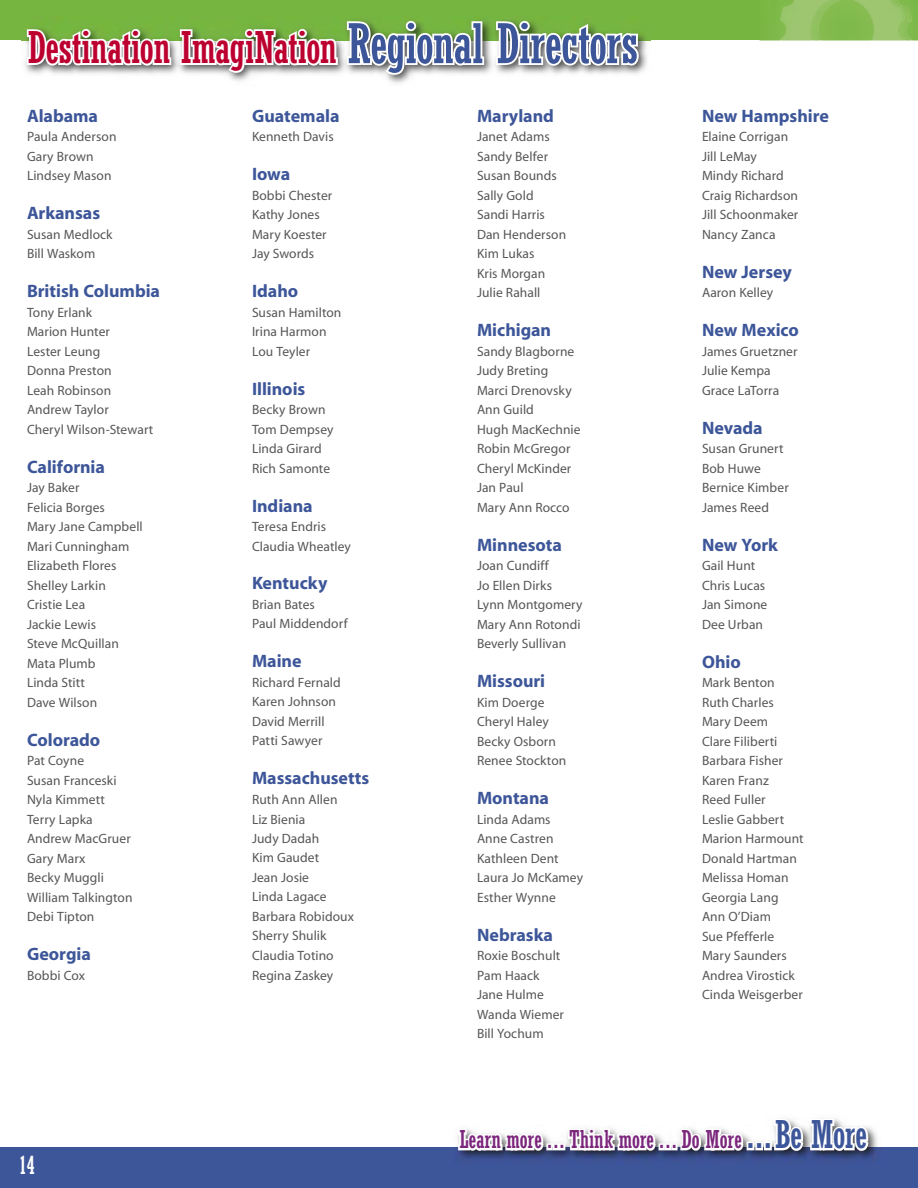
<style>
.page{position:relative;width:918px;height:1188px;background:#fff}
.page>*{position:absolute;margin:0;border:0;box-sizing:border-box;transform-origin:0 0}
.t1{font:condensed 48px "Rockwell B";letter-spacing:-.01em;color:#bc0030}
.t2{font:condensed 27px "Rockwell B";letter-spacing:-.01em;color:#7b267c}
.t3{font:condensed 27px "Rockwell B";color:#fff}
.t4{font:700 18px "Myriad";color:#3d5699}
.t5{font:13.5px/19.5px "Myriad";letter-spacing:.005em;color:#565656}
.s1{font-size:60px;color:#3d5699}
.s2{font-size:42px;color:#3d5699}
</style>
<div class="page">
<div style="left:0;top:0;width:918px;height:40px;background:#77b541"></div>
<img style="left:912px;top:19px;width:2px;height:21px">
<img style="left:760px;top:40px;width:20px;height:1px">
<img style="left:779px;top:24px;width:1px;height:16px">
<img style="left:905px;top:3px;width:4px;height:35px">
<img style="left:787px;top:0;width:108px;height:41px">
<img style="left:906px;top:7px;width:6px;height:31px">
<svg style="left:905px;top:0;width:3px;height:8px"></svg>
<div style="left:783px;top:1px;width:107px;height:38px;background:#9ec670"></div>
<svg style="left:895px;top:38px;width:17px;height:3px"></svg>
<img style="left:890px;top:0;width:15px;height:40px">
<svg style="left:790px;top:0;width:5px;height:6px"></svg>
<img style="left:781px;top:40px;width:32px;height:1px">
<img style="left:780px;top:7px;width:7px;height:33px">
<svg style="left:899px;top:20px;width:13px;height:6px"></svg>
<img style="left:813px;top:40px;width:26px;height:1px">
<img style="left:857px;top:40px;width:15px;height:1px">
<img style="left:814px;top:0;width:61px;height:40px">
<div style="left:0;top:1148px;width:918px;height:40px;background:#3d5699"></div>
<img style="left:22px;top:22px;width:629px;height:61px">
<svg style="left:25px;top:20px;width:461px;height:57px"></svg>
<svg style="left:494px;top:20px;width:147px;height:48px"></svg>
<img style="left:454px;top:1127px;width:426px;height:33px">
<svg style="left:456px;top:1127px;width:89px;height:32px"></svg>
<div style="left:546px;top:1143px;width:7px;height:7px;border:4px solid #fff"></div>
<div style="left:553px;top:1143px;width:6px;height:7px;border:4px solid #fff"></div>
<div style="left:559px;top:1143px;width:6px;height:7px;border:4px solid #fff"></div>
<svg style="left:566px;top:1127px;width:92px;height:32px"></svg>
<div style="left:659px;top:1143px;width:6px;height:7px;border:4px solid #fff"></div>
<div style="left:665px;top:1143px;width:6px;height:7px;border:4px solid #fff"></div>
<div style="left:671px;top:1143px;width:7px;height:7px;border:4px solid #fff"></div>
<svg style="left:679px;top:1127px;width:66px;height:33px"></svg>
<div style="left:747px;top:1142px;width:7px;height:8px;border:4px solid #fff"></div>
<div style="left:755px;top:1142px;width:8px;height:8px;border:4px solid #fff"></div>
<div style="left:764px;top:1142px;width:8px;height:8px;border:4px solid #fff"></div>
<svg style="left:771px;top:1118px;width:99px;height:42px"></svg>
<h1 class="t1" style="left:27px;top:15px;width:613px">Destination ImagiNation <span class="s1">Regional Directors</span></h1>
<h3 class="t4" style="left:27px;top:106px;width:73px">Alabama</h3>
<p class="t5" style="left:27px;top:127px;width:91px">Paula Anderson<br>Gary Brown<br>Lindsey Mason</p>
<h3 class="t4" style="left:27px;top:204px;width:75px">Arkansas</h3>
<p class="t5" style="left:27px;top:225px;width:87px">Susan Medlock<br>Bill Waskom</p>
<h3 class="t4" style="left:27px;top:282px;width:135px">British Columbia</h3>
<p class="t5" style="left:27px;top:303px;width:128px">Tony Erlank<br>Marion Hunter<br>Lester Leung<br>Donna Preston<br>Leah Robinson<br>Andrew Taylor<br>Cheryl Wilson-Stewart</p>
<h3 class="t4" style="left:27px;top:457px;width:79px">California</h3>
<p class="t5" style="left:27px;top:478px;width:117px">Jay Baker<br>Felicia Borges<br>Mary Jane Campbell<br>Mari Cunningham<br>Elizabeth Flores<br>Shelley Larkin<br>Cristie Lea<br>Jackie Lewis<br>Steve McQuillan<br>Mata Plumb<br>Linda Stitt<br>Dave Wilson</p>
<h3 class="t4" style="left:27px;top:730px;width:75px">Colorado</h3>
<p class="t5" style="left:27px;top:751px;width:107px">Pat Coyne<br>Susan Franceski<br>Nyla Kimmett<br>Terry Lapka<br>Andrew MacGruer<br>Gary Marx<br>Becky Muggli<br>William Talkington<br>Debi Tipton</p>
<h3 class="t4" style="left:27px;top:945px;width:66px">Georgia</h3>
<p class="t5" style="left:27px;top:966px;width:60px">Bobbi Cox</p>
<h3 class="t4" style="left:252px;top:106px;width:89px">Guatemala</h3>
<p class="t5" style="left:252px;top:127px;width:83px">Kenneth Davis</p>
<h3 class="t4" style="left:252px;top:165px;width:40px">Iowa</h3>
<p class="t5" style="left:252px;top:186px;width:82px">Bobbi Chester<br>Kathy Jones<br>Mary Koester<br>Jay Swords</p>
<h3 class="t4" style="left:252px;top:282px;width:48px">Idaho</h3>
<p class="t5" style="left:252px;top:303px;width:91px">Susan Hamilton<br>Irina Harmon<br>Lou Teyler</p>
<h3 class="t4" style="left:252px;top:379px;width:55px">Illinois</h3>
<p class="t5" style="left:252px;top:400px;width:83px">Becky Brown<br>Tom Dempsey<br>Linda Girard<br>Rich Samonte</p>
<h3 class="t4" style="left:252px;top:496px;width:62px">Indiana</h3>
<p class="t5" style="left:252px;top:517px;width:100px">Teresa Endris<br>Claudia Wheatley</p>
<h3 class="t4" style="left:252px;top:574px;width:77px">Kentucky</h3>
<p class="t5" style="left:252px;top:595px;width:97px">Brian Bates<br>Paul Middendorf</p>
<h3 class="t4" style="left:252px;top:652px;width:51px">Maine</h3>
<p class="t5" style="left:252px;top:673px;width:90px">Richard Fernald<br>Karen Johnson<br>David Merrill<br>Patti Sawyer</p>
<h3 class="t4" style="left:252px;top:769px;width:119px">Massachusetts</h3>
<p class="t5" style="left:252px;top:790px;width:104px">Ruth Ann Allen<br>Liz Bienia<br>Judy Dadah<br>Kim Gaudet<br>Jean Josie<br>Linda Lagace<br>Barbara Robidoux<br>Sherry Shulik<br>Claudia Totino<br>Regina Zaskey</p>
<h3 class="t4" style="left:477px;top:106px;width:78px">Maryland</h3>
<p class="t5" style="left:477px;top:127px;width:91px">Janet Adams<br>Sandy Belfer<br>Susan Bounds<br>Sally Gold<br>Sandi Harris<br>Dan Henderson<br>Kim Lukas<br>Kris Morgan<br>Julie Rahall</p>
<h3 class="t4" style="left:477px;top:321px;width:76px">Michigan</h3>
<p class="t5" style="left:477px;top:342px;width:105px">Sandy Blagborne<br>Judy Breting<br>Marci Drenovsky<br>Ann Guild<br>Hugh MacKechnie<br>Robin McGregor<br>Cheryl McKinder<br>Jan Paul<br>Mary Ann Rocco</p>
<h3 class="t4" style="left:477px;top:535px;width:86px">Minnesota</h3>
<p class="t5" style="left:477px;top:556px;width:107px">Joan Cundiff<br>Jo Ellen Dirks<br>Lynn Montgomery<br>Mary Ann Rotondi<br>Beverly Sullivan</p>
<h3 class="t4" style="left:477px;top:672px;width:70px">Missouri</h3>
<p class="t5" style="left:477px;top:693px;width:91px">Kim Doerge<br>Cheryl Haley<br>Becky Osborn<br>Renee Stockton</p>
<h3 class="t4" style="left:477px;top:789px;width:74px">Montana</h3>
<p class="t5" style="left:477px;top:810px;width:108px">Linda Adams<br>Anne Castren<br>Kathleen Dent<br>Laura Jo McKamey<br>Esther Wynne</p>
<h3 class="t4" style="left:477px;top:925px;width:78px">Nebraska</h3>
<p class="t5" style="left:477px;top:946px;width:89px">Roxie Boschult<br>Pam Haack<br>Jane Hulme<br>Wanda Wiemer<br>Bill Yochum</p>
<h3 class="t4" style="left:702px;top:106px;width:129px">New Hampshire</h3>
<p class="t5" style="left:702px;top:127px;width:98px">Elaine Corrigan<br>Jill LeMay<br>Mindy Richard<br>Craig Richardson<br>Jill Schoonmaker<br>Nancy Zanca</p>
<h3 class="t4" style="left:702px;top:262px;width:91px">New Jersey</h3>
<p class="t5" style="left:702px;top:283px;width:73px">Aaron Kelley</p>
<h3 class="t4" style="left:702px;top:321px;width:98px">New Mexico</h3>
<p class="t5" style="left:702px;top:342px;width:97px">James Gruetzner<br>Julie Kempa<br>Grace LaTorra</p>
<h3 class="t4" style="left:702px;top:418px;width:62px">Nevada</h3>
<p class="t5" style="left:702px;top:439px;width:88px">Susan Grunert<br>Bob Huwe<br>Bernice Kimber<br>James Reed</p>
<h3 class="t4" style="left:702px;top:535px;width:77px">New York</h3>
<p class="t5" style="left:702px;top:556px;width:67px">Gail Hunt<br>Chris Lucas<br>Jan Simone<br>Dee Urban</p>
<h3 class="t4" style="left:702px;top:652px;width:40px">Ohio</h3>
<p class="t5" style="left:702px;top:673px;width:103px">Mark Benton<br>Ruth Charles<br>Mary Deem<br>Clare Filiberti<br>Barbara Fisher<br>Karen Franz<br>Reed Fuller<br>Leslie Gabbert<br>Marion Harmount<br>Donald Hartman<br>Melissa Homan<br>Georgia Lang<br>Ann O’Diam<br>Sue Pfefferle<br>Mary Saunders<br>Andrea Virostick<br>Cinda Weisgerber</p>
<h2 class="t3" style="left:19px;top:1147px;width:18px">14</h2>
<h2 class="t2" style="left:459px;top:1121px;width:410px">Learn more ... Think more ... Do More <span class="s2">...Be More</span></h2>
</div>
